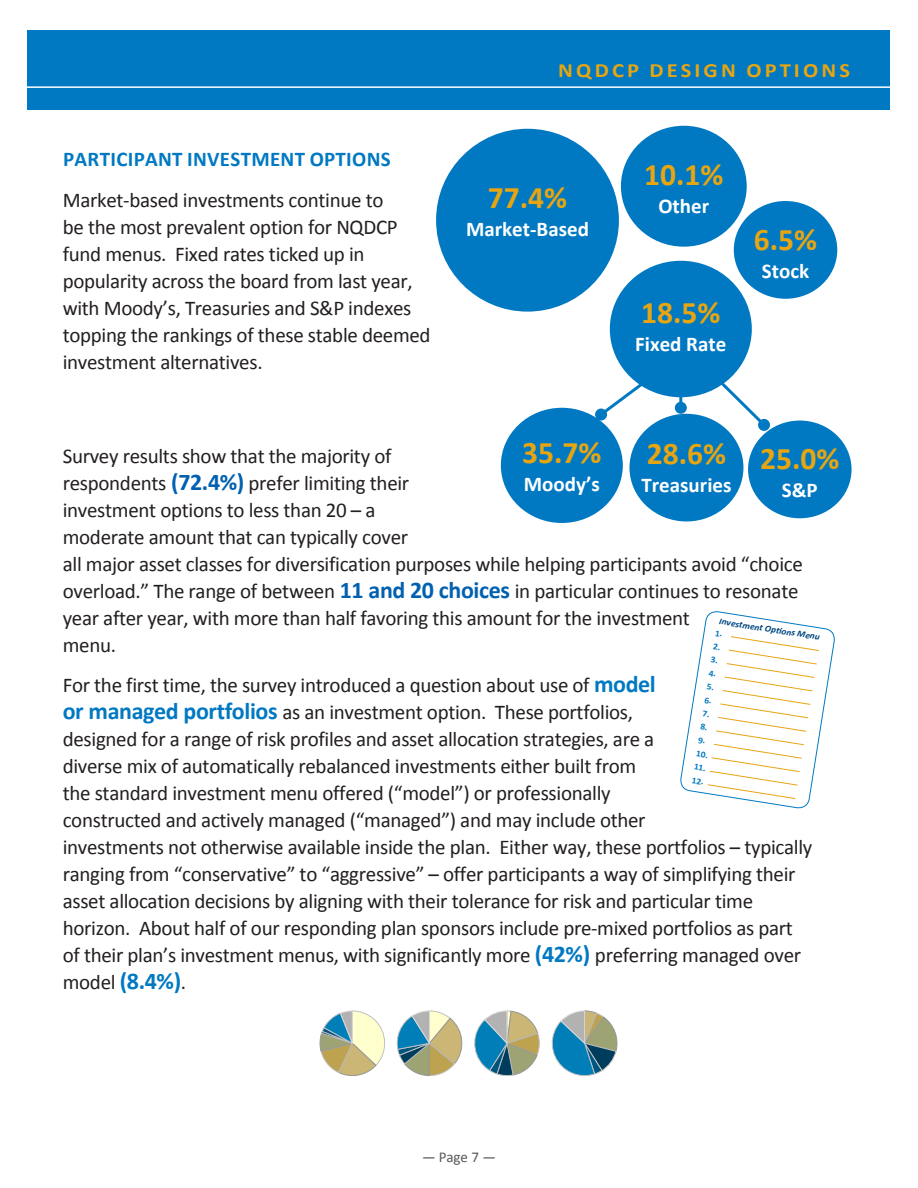
<style>
.page{position:relative;width:918px;height:1188px;background:#fff}
.page>*{position:absolute;margin:0;border:0;box-sizing:border-box;transform-origin:0 0}
.Subheading{font:700 31.5px "Calibri";color:#e7a512}
.Body{font:21px/27px "Calibri";letter-spacing:-.015em;color:#231f20}
.Subheading-2{font:700 21px "Calibri";color:#fff}
.Body-2{font:700 21px "Calibri";letter-spacing:.015em;color:#0079c2}
.t1{font:700 20.25px "Calibri";letter-spacing:.14em;color:#e7a512;scale:1.11 1}
.t2{font:15px "Calibri";color:#57585a}
.Body_bold{font:700 9px/13.5px "Calibri";color:#0079c2;scale:1.05 1}
.Subheading-3{font:italic 700 9px "Calibri";color:#00467e;scale:1.05 1}
.t3{font:4.95px/4.5px "Calibri";color:#000}
.s1{font-weight:700;font-size:24px;color:#0161b0}
.s2{font-weight:700;font-size:24px;color:#0079c2}
</style>
<div class="page">
<div style="left:28px;top:30px;width:862px;height:79px;background:#0079c2"></div>
<hr style="left:22px;top:86px;width:870px;height:2px;background:#fff">
<svg style="left:680px;top:611px;width:155px;height:198px"></svg>
<div style="left:436px;top:129px;width:183px;height:183px;background:#0079c2;border-radius:50%"></div>
<div style="left:610px;top:261px;width:142px;height:136px;background:#0079c2;border-radius:50%"></div>
<div style="left:621px;top:126px;width:126px;height:121px;background:#0079c2;border-radius:50%"></div>
<div style="left:734px;top:201px;width:103px;height:98px;background:#0079c2;border-radius:50%"></div>
<div style="left:501px;top:408px;width:122px;height:115px;background:#0079c2;border-radius:50%"></div>
<div style="left:629px;top:414px;width:114px;height:107px;background:#0079c2;border-radius:50%"></div>
<div style="left:748px;top:421px;width:104px;height:97px;background:#0079c2;border-radius:50%"></div>
<svg style="left:597px;top:374px;width:57px;height:44px"></svg>
<div style="left:595px;top:409px;width:12px;height:12px;background:#0079c2;border-radius:50%"></div>
<hr style="left:679px;top:387px;width:3px;height:21px;background:#0079c2">
<div style="left:675px;top:402px;width:12px;height:12px;background:#0079c2;border-radius:50%"></div>
<svg style="left:716px;top:377px;width:52px;height:52px"></svg>
<div style="left:758px;top:419px;width:12px;height:12px;background:#0079c2;border-radius:50%"></div>
<svg style="left:396px;top:1011px;width:144px;height:65px"></svg>
<svg style="left:551px;top:1011px;width:67px;height:65px"></svg>
<svg style="left:320px;top:1011px;width:65px;height:65px"></svg>
<p class="Body-2" style="left:63px;top:146px;width:329px">PARTICIPANT INVESTMENT OPTIONS</p>
<p class="Body" style="left:63px;top:186px;width:369px">Market-based investments continue to<br>be the most prevalent option for NQDCP fund menus. Fixed rates ticked up in popularity across the board from last year, with Moody’s, Treasuries and S&amp;P indexes topping the rankings of these stable deemed investment alternatives.</p>
<p class="t1" style="left:558px;top:57px;width:264px">NQDCP DESIGN OPTIONS</p>
<p class="Subheading" style="left:488px;top:177px;width:81px">77.4%</p>
<p class="Subheading-2" style="left:466px;top:216px;width:124px">Market-Based</p>
<p class="Subheading" style="left:644px;top:154px;width:81px">10.1%</p>
<p class="Subheading-2" style="left:658px;top:192px;width:52px">Other</p>
<p class="Subheading" style="left:641px;top:292px;width:81px">18.5%</p>
<p class="Subheading-2" style="left:635px;top:330px;width:93px">Fixed Rate</p>
<p class="Subheading" style="left:754px;top:219px;width:65px">6.5%</p>
<p class="Subheading-2" style="left:762px;top:257px;width:49px">Stock</p>
<p class="Subheading" style="left:522px;top:433px;width:81px">35.7%</p>
<p class="Subheading" style="left:647px;top:433px;width:81px">28.6%</p>
<p class="Body" style="left:63px;top:442px;width:742px">Survey results show that the majority of<br>respondents <span class="s1">(72.4%)</span> prefer limiting their<br>investment options to less than 20 – a<br>moderate amount that can typically cover<br>all major asset classes for diversification purposes while helping participants avoid “choice overload.” The range of between <span class="s1">11 and 20 choices</span> in particular continues to resonate year after year, with more than half favoring this amount for the investment<br>menu.</p>
<p class="Body" style="left:63px;top:672px;width:751px">For the first time, the survey introduced a question about use of <span class="s2">model<br>or managed portfolios</span> as an investment option. These portfolios,<br>designed for a range of risk profiles and asset allocation strategies, are a<br>diverse mix of automatically rebalanced investments either built from<br>the standard investment menu offered (“model”) or professionally<br>constructed and actively managed (“managed”) and may include other<br>investments not otherwise available inside the plan. Either way, these portfolios – typically ranging from “conservative” to “aggressive” – offer participants a way of simplifying their asset allocation decisions by aligning with their tolerance for risk and particular time horizon. About half of our responding plan sponsors include pre-mixed portfolios as part of their plan’s investment menus, with significantly more <span class="s2">(42%)</span> preferring managed over model <span class="s2">(8.4%)</span>.</p>
<p class="Subheading" style="left:760px;top:439px;width:81px">25.0%</p>
<p class="Subheading-2" style="left:524px;top:471px;width:77px">Moody’s</p>
<p class="Subheading-2" style="left:641px;top:472px;width:92px">Treasuries</p>
<p class="Subheading-2" style="left:782px;top:477px;width:37px">S&amp;P</p>
<p class="Subheading-3" style="left:720px;top:615px;width:98px;rotate:9deg">Investment Options Menu</p>
<p class="Body_bold" style="left:716px;top:626px;width:13px;rotate:9deg">1.<br>2.<br>3.<br>4.<br>5.<br>6.<br>7.<br>8.<br>9.<br>10.<br>11.<br>12.</p>
<p class="t2" style="left:422px;top:1148px;width:75px">— Page 7 —</p>
<p class="t3" style="left:465px;top:1155px;width:4px">3<br>1</p>
</div>
